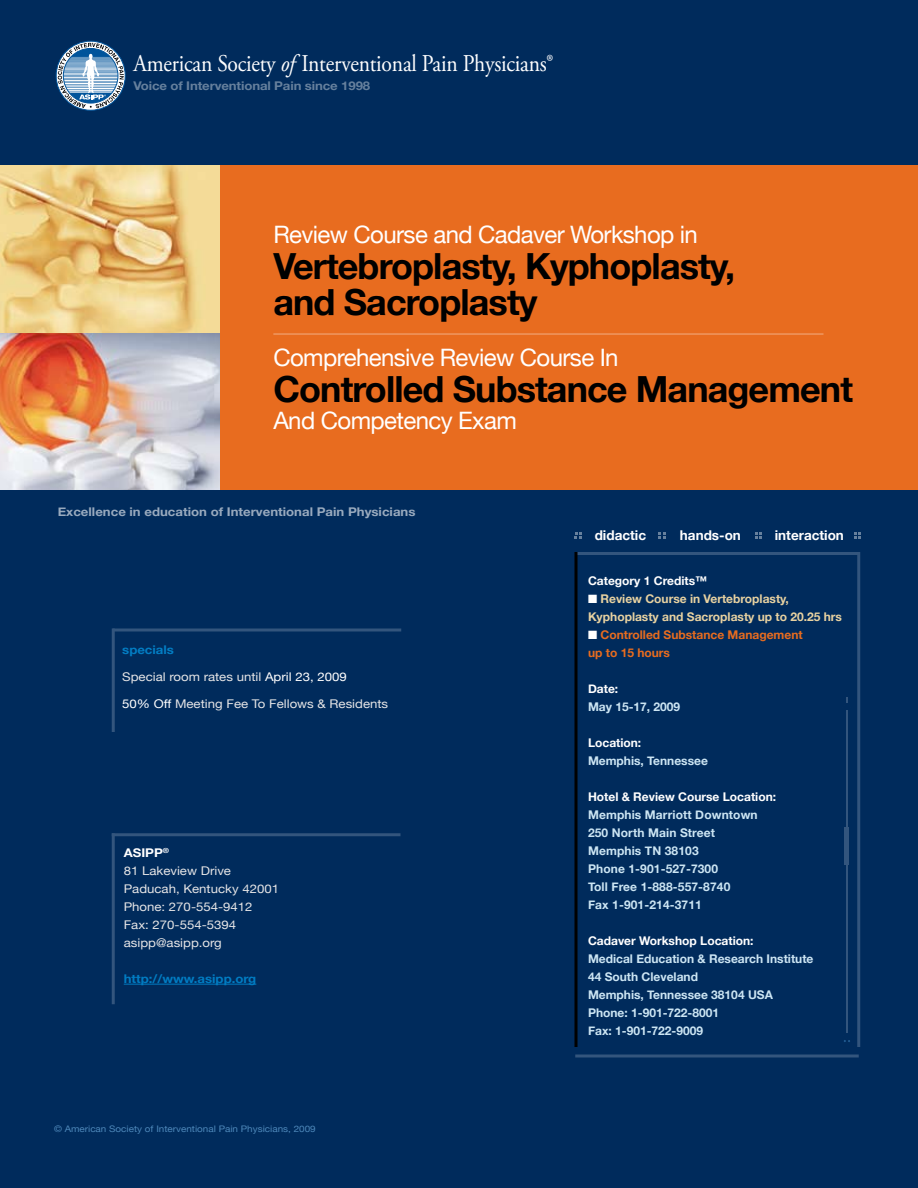
<style>
.page{position:relative;width:918px;height:1188px;background:#fff}
.page>*{position:absolute;margin:0;border:0;box-sizing:border-box;transform-origin:0 0}
.t1{font:700 36px/36px "Helvetica Neue";letter-spacing:-.025em;color:#000}
.t2{font:24px "Helvetica Neue";letter-spacing:-.025em;color:#fff}
.t3{font:24px "Adobe Garamond Pro";letter-spacing:-.01em;color:#fff;scale:.9 1}
.t4{font:700 13.5px "Helvetica Neue";color:#fff}
.t5{font:700 12px/18px "Helvetica Neue";color:#cce5f3}
.t6{font:12px/18px "Helvetica Neue";color:#e6e5e6;scale:1.1 1}
.t7{font:700 12px "Helvetica Neue";color:#fff}
.t8{font:700 12px/18px "Helvetica Neue";color:#e8d2a1}
.t9{font:700 12px "Helvetica Neue";color:#99aabe;scale:1.1 1}
.t10{font:700 12px/18px "Helvetica Neue";color:#e86c1f}
.t11{font:700 12px "Helvetica Neue";letter-spacing:-.01em;color:#66809d;scale:1.1 1}
.t12{font:700 12px "Helvetica Neue";color:#007cc2;scale:1.1 1}
.t13{font:700 12px "Helvetica Neue";color:#037dc3;scale:1.1 1}
.t14{font:9px "Helvetica Neue";color:#4d87b9;scale:1.1 1}
.s1{font-style:italic}
.s2{color:#fff}
.s3{font-weight:700;color:#fff}
</style>
<div class="page">
<div style="left:0;top:490px;width:918px;height:698px;background:#002b5c"></div>
<div style="left:0;top:0;width:918px;height:398px;background:#002b5c"></div>
<svg style="left:575px;top:532px;width:7px;height:7px"></svg>
<svg style="left:659px;top:532px;width:7px;height:7px"></svg>
<svg style="left:755px;top:532px;width:7px;height:7px"></svg>
<svg style="left:854px;top:532px;width:7px;height:7px"></svg>
<svg style="left:844px;top:1035px;width:7px;height:7px"></svg>
<hr style="left:846px;top:710px;width:1px;height:323px;background:#33557d">
<hr style="left:845px;top:827px;width:4px;height:38px;background:#33557d">
<svg style="left:843px;top:697px;width:9px;height:11px"></svg>
<svg style="left:575px;top:1054px;width:284px;height:4px"></svg>
<hr style="left:857px;top:552px;width:3px;height:495px;background:#33557d">
<hr style="left:576px;top:552px;width:283px;height:3px;background:#33557d">
<svg style="left:574px;top:552px;width:4px;height:495px"></svg>
<hr style="left:124px;top:984px;width:132px;height:1px;background:#007cc2">
<svg style="left:112px;top:628px;width:289px;height:4px"></svg>
<hr style="left:112px;top:833px;width:288px;height:3px;background:#33557d">
<hr style="left:112px;top:629px;width:3px;height:103px;background:#33557d">
<hr style="left:112px;top:833px;width:3px;height:171px;background:#33557d">
<div style="left:56px;top:41px;width:70px;height:70px;border:1px solid #00549b;border-radius:50%"></div>
<svg style="left:58px;top:43px;width:66px;height:65px"></svg>
<img style="left:0;top:165px;width:220px;height:325px">
<div style="left:220px;top:165px;width:698px;height:325px;background:#e86c1f"></div>
<hr style="left:273px;top:333px;width:551px;height:2px;background:#ef9862">
<svg style="left:588px;top:595px;width:9px;height:8px"></svg>
<svg style="left:588px;top:631px;width:9px;height:8px"></svg>
<h2 class="t3" style="left:134px;top:49px;width:468px">American Society <span class="s1">of</span> Interventional Pain Physicians®</h2>
<p class="t11" style="left:134px;top:78px;width:217px">Voice of Interventional Pain since 1998</p>
<h2 class="t2" style="left:273px;top:220px;width:426px">Review Course and Cadaver Workshop in</h2>
<h1 class="t1" style="left:273px;top:247px;width:463px">Vertebroplasty, Kyphoplasty, and Sacroplasty</h1>
<h2 class="t2" style="left:273px;top:343px;width:347px">Comprehensive Review Course In</h2>
<h1 class="t1" style="left:273px;top:370px;width:581px">Controlled Substance Management</h1>
<h2 class="t2" style="left:273px;top:406px;width:245px">And Competency Exam</h2>
<p class="t9" style="left:58px;top:504px;width:327px">Excellence in education of Interventional Pain Physicians</p>
<p class="t13" style="left:122px;top:643px;width:49px">specials</p>
<p class="t6" style="left:122px;top:668px;width:206px">Special room rates until <span class="s2">April 23, 2009</span></p>
<p class="t6" style="left:122px;top:695px;width:243px"><span class="s2">50% Off</span> Meeting Fee To Fellows &amp; Residents</p>
<p class="t6" style="left:124px;top:844px;width:143px"><span class="s3">ASIPP</span><sup>®<br></sup>81 Lakeview Drive<br>Paducah, Kentucky 42001<br>Phone: 270-554-9412<br>Fax: 270-554-5394 asipp@asipp.org</p>
<p class="t12" style="left:124px;top:971px;width:122px">http://www.asipp.org</p>
<p class="t14" style="left:54px;top:1124px;width:239px">© American Society of Interventional Pain Physicians, 2009</p>
<p class="t4" style="left:595px;top:526px;width:53px">didactic</p>
<p class="t4" style="left:680px;top:526px;width:63px">hands-on</p>
<p class="t4" style="left:775px;top:526px;width:71px">interaction</p>
<p class="t7" style="left:588px;top:574px;width:121px">Category 1 Credits™</p>
<p class="t8" style="left:588px;top:590px;width:256px;text-indent:12px">Review Course in Vertebroplasty,<br>Kyphoplasty and Sacroplasty up to 20.25 hrs</p>
<p class="t10" style="left:588px;top:626px;width:216px;text-indent:12px">Controlled Substance Management up to 15 hours</p>
<p class="t7" style="left:588px;top:682px;width:32px">Date:</p>
<p class="t5" style="left:588px;top:698px;width:94px">May 15-17, 2009</p>
<p class="t7" style="left:588px;top:736px;width:55px">Location:</p>
<p class="t5" style="left:588px;top:752px;width:121px">Memphis, Tennessee</p>
<p class="t7" style="left:588px;top:790px;width:190px">Hotel &amp; Review Course Location:</p>
<p class="t5" style="left:588px;top:806px;width:171px">Memphis Marriott Downtown<br>250 North Main Street<br>Memphis TN 38103<br>Phone 1-901-527-7300<br>Toll Free 1-888-557-8740<br>Fax 1-901-214-3711</p>
<p class="t7" style="left:588px;top:934px;width:167px">Cadaver Workshop Location:</p>
<p class="t5" style="left:588px;top:950px;width:227px">Medical Education &amp; Research Institute<br>44 South Cleveland<br>Memphis, Tennessee 38104 USA<br>Phone: 1-901-722-8001<br>Fax: 1-901-722-9009</p>
</div>
